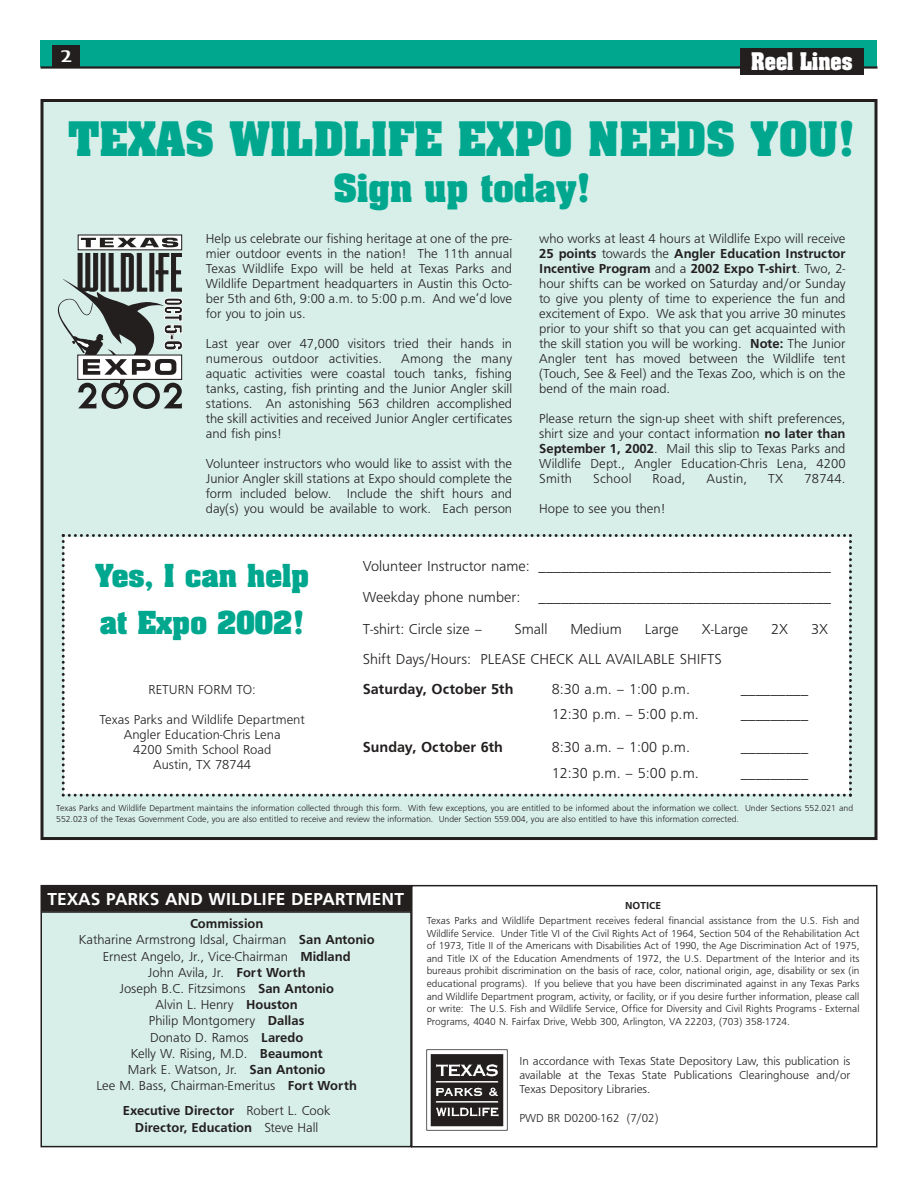
<style>
.page{position:relative;width:918px;height:1188px;background:#fff}
.page>*{position:absolute;margin:0;border:0;box-sizing:border-box;transform-origin:0 0}
.t1{font:700 40.5px "Aachen";color:#00a78f}
.t2{font:700 33px "Aachen";color:#00a78f}
.t3{font:700 27px/46.7px "Aachen";color:#00a78f}
.t4{font:700 20.7px "Aachen";color:#fff;scale:.87 1}
.t5{font:18px "Frugal Sans Bold DTC";color:#fff}
.t6{font:700 18px "Humana Sans ITC";color:#fff}
.t7{font:15px/31.5px "Frugal Sans Light DTC";color:#231f1f;text-align:justify}
.t8{font:15px "Frugal Sans Bold DTC";color:#231f1f}
.t9{font:13.5px/15px "Frugal Sans Light DTC";color:#231f1f;text-align:justify}
.t10{font:13.5px/16.2px "Frugal Sans Bold DTC";color:#231f1f;text-align:center}
.t11{font:12px/14.4px "Frugal Sans Light DTC";color:#231f1f;text-align:justify}
.t12{font:10.5px/12.6px "Frugal Sans Light DTC";color:#231f1f;text-align:justify}
.t13{font:10.5px "Frugal Sans Bold DTC";color:#231f1f}
.t14{font:9px/10.8px "Frugal Sans Light DTC";color:#231f1f}
.s1{font-family:"Frugal Sans Light DTC"}
.s2{font-family:"Frugal Sans Bold DTC"}
</style>
<div class="page">
<div style="left:40px;top:40px;width:838px;height:28px;background:#00a78f"></div>
<hr style="left:40px;top:66px;width:838px;height:3px;background:#231f1f">
<div style="left:52px;top:45px;width:28px;height:23px;background:#231f1f"></div>
<div style="left:740px;top:48px;width:123px;height:27px;background:#231f1f"></div>
<svg style="left:40px;top:884px;width:838px;height:264px"></svg>
<div style="left:41px;top:886px;width:370px;height:25px;background:#231f1f"></div>
<div style="left:40px;top:885px;width:372px;height:27px;border:2px solid #231f1f"></div>
<div style="left:427px;top:1049px;width:84px;height:83px;background:linear-gradient(to bottom,#fff,#fff)"></div>
<img style="left:427px;top:1049px;width:81px;height:81px">
<div style="left:42px;top:100px;width:834px;height:739px;background:#d7eee9"></div>
<svg style="left:80px;top:236px;width:100px;height:12px"></svg>
<svg style="left:58px;top:253px;width:125px;height:156px"></svg>
<svg style="left:81px;top:238px;width:97px;height:9px"></svg>
<div style="left:40px;top:99px;width:838px;height:741px;border:3px solid #231f1f"></div>
<div style="left:62px;top:534px;width:790px;height:263px;background:#fff"></div>
<h3 class="t6" style="left:61px;top:49px;width:11px">2</h3>
<h3 class="t4" style="left:751px;top:52px;width:118px">Reel Lines</h3>
<h1 class="t1" style="left:69px;top:121px;width:789px">TEXAS WILDLIFE EXPO NEEDS YOU!</h1>
<h2 class="t2" style="left:333px;top:174px;width:259px">Sign up today!</h2>
<p class="t9" style="left:206px;top:233px;width:308px">Help us celebrate our fishing heritage at one of the pre&shy;mier outdoor events in the nation! The 11th annual Texas Wildlife Expo will be held at Texas Parks and Wildlife Department headquarters in Austin this Octo&shy;ber 5th and 6th, 9:00 a.m. to 5:00 p.m. And we’d love for you to join us.</p>
<p class="t9" style="left:206px;top:338px;width:308px">Last year over 47,000 visitors tried their hands in numerous outdoor activities.</p>
<p class="t9" style="left:539px;top:233px;width:308px">who works at least 4 hours at Wildlife Expo will receive</p>
<p class="t10" style="left:539px;top:248px;width:308px;line-height:15px;text-align:left">25 points <span class="s1">towards the</span> Angler Education Instructor<br>Incentive Program <span class="s1">and a</span> 2002 Expo T-shirt<span class="s1">. Two, 2-</span></p>
<p class="t9" style="left:539px;top:278px;width:308px">hour shifts can be worked on Saturday and/or Sunday to give you plenty of time to experience the fun and excitement of Expo. We ask that you arrive 30 minutes prior to your shift so that you can get acquainted with the skill station you will be working. <span class="s2">Note:</span> The Junior Angler tent has moved between the Wildlife tent (Touch, See &amp; Feel) and the Texas Zoo, which is on the bend of the main road.</p>
<p class="t9" style="left:539px;top:413px;width:308px">Please return the sign-up sheet with shift preferences, shirt size and your contact information <span class="s2">no later than September 1, 2002</span>. Mail this slip to Texas Parks and Wildlife Dept., Angler Education-Chris Lena, 4200<br>Smith</p>
<p class="t9" style="left:206px;top:353px;width:308px;text-indent:195px">Among the many aquatic activities were coastal touch tanks, fishing tanks, casting, fish printing and the Junior Angler skill stations. An astonishing 563 children accomplished the skill activities and received Junior Angler certificates and fish pins!</p>
<p class="t9" style="left:206px;top:458px;width:308px">Volunteer instructors who would like to assist with the Junior Angler skill stations at Expo should complete the form included below. Include the shift hours and day(s) you would be available to work. Each person</p>
<p class="t9" style="left:593px;top:473px;width:40px">School</p>
<p class="t9" style="left:653px;top:473px;width:35px">Road,</p>
<p class="t9" style="left:707px;top:473px;width:42px">Austin,</p>
<p class="t9" style="left:768px;top:473px;width:17px">TX</p>
<p class="t9" style="left:804px;top:473px;width:43px">78744.</p>
<p class="t9" style="left:539px;top:503px;width:128px">Hope to see you then!</p>
<p class="t7" style="left:363px;top:551px;width:470px">Volunteer Instructor name: _______________________________________ Weekday phone number: _______________________________________ T-shirt: Circle size –</p>
<h3 class="t3" style="left:95px;top:555px;width:216px">Yes, I can help at Expo 2002!</h3>
<p class="t7" style="left:514px;top:614px;width:35px">Small</p>
<p class="t7" style="left:570px;top:614px;width:53px">Medium</p>
<p class="t7" style="left:645px;top:614px;width:36px">Large</p>
<p class="t7" style="left:702px;top:614px;width:48px">X-Large</p>
<p class="t7" style="left:771px;top:614px;width:19px">2X</p>
<p class="t7" style="left:811px;top:614px;width:19px">3X</p>
<p class="t7" style="left:363px;top:644px;width:361px">Shift Days/Hours: PLEASE CHECK ALL AVAILABLE SHIFTS</p>
<p class="t8" style="left:363px;top:683px;width:152px">Saturday, October 5th</p>
<p class="t7" style="left:552px;top:674px;width:140px">8:30 a.m. – 1:00 p.m.</p>
<p class="t7" style="left:741px;top:674px;width:69px">_________</p>
<p class="t7" style="left:552px;top:700px;width:149px">12:30 p.m. – 5:00 p.m.</p>
<p class="t7" style="left:741px;top:700px;width:69px">_________</p>
<p class="t8" style="left:363px;top:741px;width:142px">Sunday, October 6th</p>
<p class="t7" style="left:552px;top:733px;width:140px">8:30 a.m. – 1:00 p.m.</p>
<p class="t7" style="left:741px;top:733px;width:69px">_________</p>
<p class="t7" style="left:552px;top:758px;width:149px">12:30 p.m. – 5:00 p.m.</p>
<p class="t7" style="left:741px;top:758px;width:69px">_________</p>
<p class="t14" style="left:56px;top:804px;width:798px">Texas Parks and Wildlife Department maintains the information collected through this form. With few exceptions, you are entitled to be informed about the information we collect. Under Sections 552.021 and<br>552.023 of the Texas Government Code, you are also entitled to receive and review the information. Under Section 559.004, you are also entitled to have this information corrected.</p>
<p class="t9" style="left:148px;top:683px;width:109px">RETURN FORM TO:</p>
<p class="t9" style="left:99px;top:713px;width:207px;text-align:center">Texas Parks and Wildlife Department<br>Angler Education-Chris Lena<br>4200 Smith School Road<br>Austin, TX 78744</p>
<h3 class="t5" style="left:47px;top:892px;width:358px">TEXAS PARKS AND WILDLIFE DEPARTMENT</h3>
<p class="t10" style="left:190px;top:917px;width:75px">Commission</p>
<p class="t9" style="left:79px;top:933px;width:298px;line-height:16.2px;text-align:center">Katharine Armstrong Idsal, Chairman <span class="s2">San Antonio<br></span>Ernest Angelo, Jr., Vice-Chairman <span class="s2">Midland<br></span>John Avila, Jr. <span class="s2">Fort Worth<br></span>Joseph B.C. Fitzsimons <span class="s2">San Antonio<br></span>Alvin L. Henry <span class="s2">Houston<br></span>Philip Montgomery <span class="s2">Dallas<br></span>Donato D. Ramos <span class="s2">Laredo<br></span>Kelly W. Rising, M.D. <span class="s2">Beaumont<br></span>Mark E. Watson, Jr. <span class="s2">San Antonio<br></span>Lee M. Bass, Chairman-Emeritus <span class="s2">Fort Worth</span></p>
<p class="t10" style="left:123px;top:1104px;width:209px">Executive Director <span class="s1">Robert L. Cook<br></span>Director, Education <span class="s1">Steve Hall</span></p>
<p class="t13" style="left:625px;top:901px;width:37px">NOTICE</p>
<p class="t12" style="left:427px;top:915px;width:434px">Texas Parks and Wildlife Department receives federal financial assistance from the U.S. Fish and Wildlife Service. Under Title VI of the Civil Rights Act of 1964, Section 504 of the Rehabilitation Act of 1973, Title II of the Americans with Disabilities Act of 1990, the Age Discrimination Act of 1975, and Title IX of the Education Amendments of 1972, the U.S. Department of the Interior and its bureaus prohibit discrimination on the basis of race, color, national origin, age, disability or sex (in educational programs). If you believe that you have been discriminated against in any Texas Parks and Wildlife Department program, activity, or facility, or if you desire further information, please call or write: The U.S. Fish and Wildlife Service, Office for Diversity and Civil Rights Programs - External Programs, 4040 N. Fairfax Drive, Webb 300, Arlington, VA 22203, (703) 358-1724.</p>
<p class="t11" style="left:519px;top:1054px;width:333px">In accordance with Texas State Depository Law, this publication is available at the Texas State Publications Clearinghouse and/or Texas Depository Libraries.</p>
<p class="t11" style="left:519px;top:1112px;width:141px">PWD BR D0200-162 (7/02)</p>
</div>
